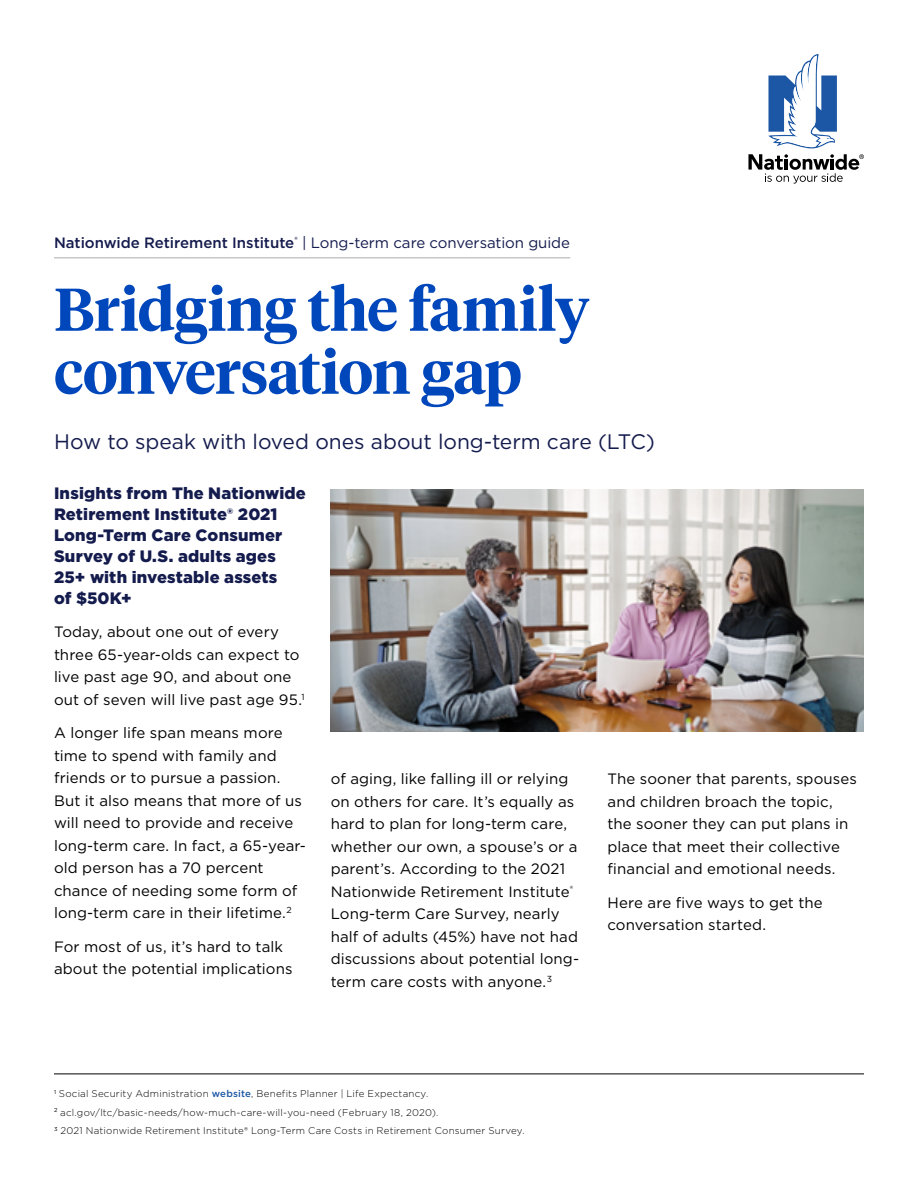
<style>
.page{position:relative;width:918px;height:1188px;background:#fff}
.page>*{position:absolute;margin:0;border:0;box-sizing:border-box;transform-origin:0 0}
.t1{font:600 60px/63px "Tiempos Headline";letter-spacing:-.01em;color:#0047bb}
.t2{font:21px "Gotham";letter-spacing:-.005em;color:#141b4d}
.t3{font:900 16.5px/21px "Gotham";letter-spacing:.01em;color:#141b4d}
.t4{font:15px/22.5px "Gotham";letter-spacing:.005em;color:#000}
.t5{font:15px "Gotham";letter-spacing:-.005em;color:#141b4d}
.t6{font:300 9.75px "Gotham";letter-spacing:.025em;color:#000}
.s1{font-weight:500}
.s2{font-weight:500;color:#1c57a5}
</style>
<div class="page">
<hr style="left:54px;top:257px;width:516px;height:2px;background:#c7c8ca">
<img style="left:331px;top:489px;width:533px;height:243px">
<hr style="left:54px;top:1074px;width:810px;height:1px;background:#000">
<svg style="left:768px;top:54px;width:69px;height:94px"></svg>
<svg style="left:748px;top:154px;width:116px;height:30px"></svg>
<p class="t5" style="left:54px;top:233px;width:518px"><span class="s1">Nationwide Retirement Institute</span><sup>®</sup> | Long-term care conversation guide</p>
<h1 class="t1" style="left:54px;top:275px;width:537px">Bridging the family conversation gap</h1>
<p class="t2" style="left:54px;top:428px;width:602px">How to speak with loved ones about long-term care (LTC)</p>
<p class="t3" style="left:54px;top:483px;width:253px">Insights from The Nationwide<br>Retirement Institute® 2021<br>Long-Term Care Consumer<br>Survey of U.S. adults ages<br>25+ with investable assets<br>of $50K+</p>
<p class="t4" style="left:54px;top:621px;width:252px">Today, about one out of every three 65-year-olds can expect to live past age 90, and about one out of seven will live past age 95.<sup>1</sup></p>
<p class="t4" style="left:54px;top:721px;width:253px">A longer life span means more time to spend with family and friends or to pursue a passion.<br>But it also means that more of us will need to provide and receive long-term care. In fact, a 65-year&shy;old person has a 70 percent chance of needing some form of long-term care in their lifetime.<sup>2</sup></p>
<p class="t4" style="left:54px;top:935px;width:240px">For most of us, it’s hard to talk about the potential implications</p>
<p class="t4" style="left:331px;top:768px;width:250px">of aging, like falling ill or relying on others for care. It’s equally as hard to plan for long-term care, whether our own, a spouse’s or a parent’s. According to the 2021<br>Nationwide Retirement Institute<sup>®<br></sup>Long-term Care Survey, nearly half of adults (45%) have not had discussions about potential long&shy;term care costs with anyone.<sup>3</sup></p>
<p class="t4" style="left:608px;top:768px;width:251px">The sooner that parents, spouses and children broach the topic, the sooner they can put plans in place that meet their collective financial and emotional needs.</p>
<p class="t4" style="left:608px;top:891px;width:217px">Here are five ways to get the conversation started.</p>
<p class="t6" style="left:54px;top:1087px;width:376px"><sup>1</sup> Social Security Administration <span class="s2">website</span>, Benefits Planner | Life Expectancy.</p>
<p class="t6" style="left:54px;top:1106px;width:386px"><sup>2</sup> acl.gov/ltc/basic-needs/how-much-care-will-you-need (February 18, 2020).</p>
<p class="t6" style="left:54px;top:1124px;width:472px"><sup>3</sup> 2021 Nationwide Retirement Institute® Long-Term Care Costs in Retirement Consumer Survey.</p>
</div>
